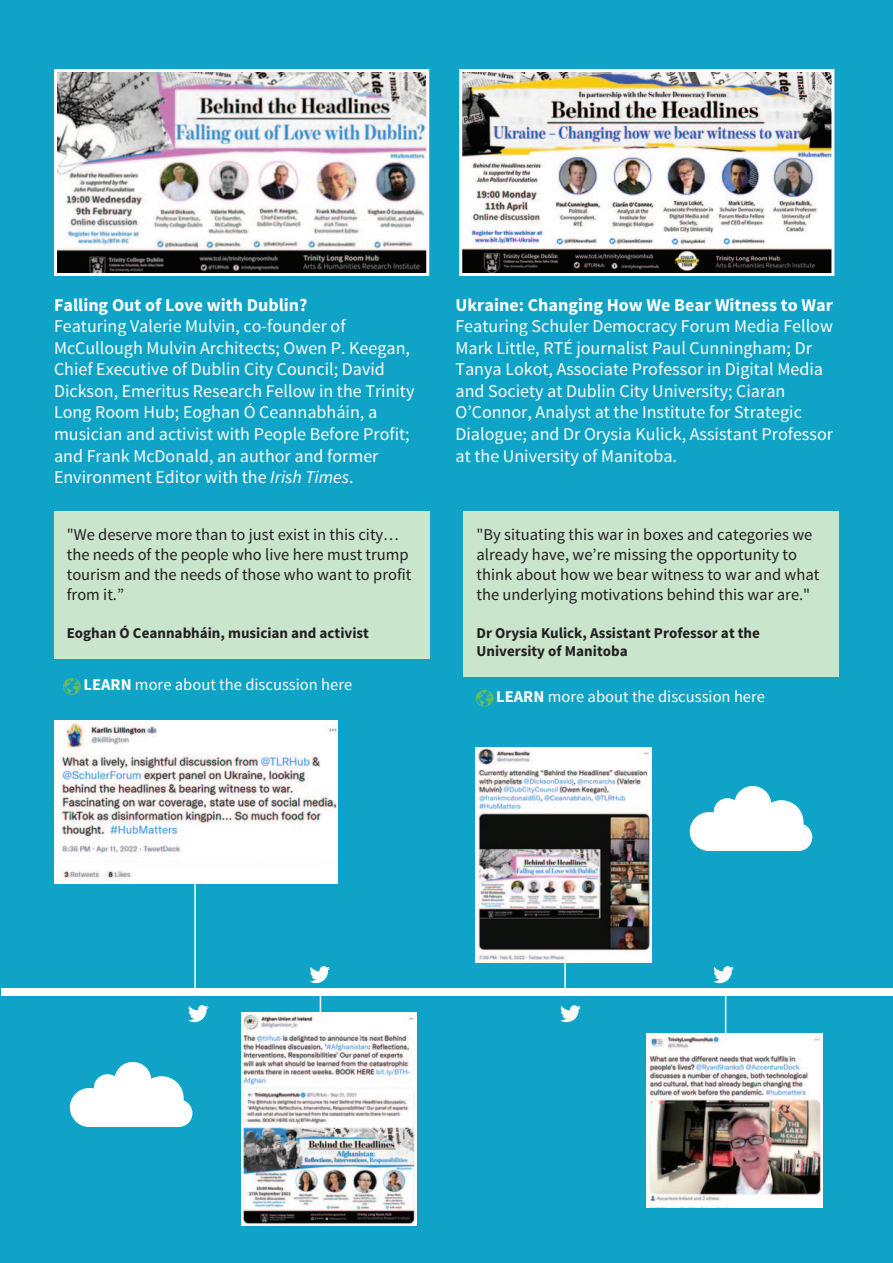
<style>
.page{position:relative;width:893px;height:1263px;background:#fff}
.page>*{position:absolute;margin:0;border:0;box-sizing:border-box;transform-origin:0 0}
.t1{font:18px/21.6px "Source Sans Pro";color:#fff}
.t2{font:700 18px "Source Sans Pro";color:#fff}
.t3{font:16.5px/19.8px "Source Sans Pro";color:#231f20}
.t4{font:16.5px "Source Sans Pro";color:#fff}
.t5{font:700 15px/18px "Source Sans Pro";color:#231f20}
.s1{font-style:italic}
.s2{font-weight:700}
</style>
<div class="page">
<div style="left:0;top:0;width:892px;height:1263px;background:#0ea3c7"></div>
<img style="left:58px;top:73px;width:367px;height:199px">
<div style="left:54px;top:69px;width:375px;height:207px;border:3px solid #fff"></div>
<img style="left:463px;top:73px;width:367px;height:199px">
<div style="left:459px;top:69px;width:375px;height:207px;border:3px solid #fff"></div>
<div style="left:54px;top:511px;width:375px;height:148px;background:#c9e5cc"></div>
<div style="left:464px;top:511px;width:374px;height:166px;background:#c9e5cc"></div>
<img style="left:54px;top:720px;width:284px;height:164px">
<hr style="left:194px;top:860px;width:2px;height:133px;background:#fff">
<hr style="left:320px;top:993px;width:1px;height:133px;background:#fff">
<hr style="left:724px;top:993px;width:2px;height:133px;background:#fff">
<img style="left:242px;top:1012px;width:174px;height:213px">
<img style="left:646px;top:1034px;width:176px;height:174px">
<hr style="left:564px;top:860px;width:2px;height:133px;background:#fff">
<img style="left:476px;top:747px;width:175px;height:216px">
<div style="left:1px;top:988px;width:891px;height:8px;background:#fff"></div>
<svg style="left:70px;top:1062px;width:122px;height:65px"></svg>
<svg style="left:689px;top:786px;width:123px;height:65px"></svg>
<svg style="left:310px;top:966px;width:20px;height:17px"></svg>
<svg style="left:713px;top:966px;width:20px;height:17px"></svg>
<svg style="left:188px;top:1005px;width:20px;height:17px"></svg>
<svg style="left:560px;top:1005px;width:20px;height:17px"></svg>
<svg style="left:63px;top:678px;width:18px;height:17px"></svg>
<svg style="left:475px;top:690px;width:18px;height:17px"></svg>
<p class="t2" style="left:54px;top:298px;width:255px">Falling Out of Love with Dublin?</p>
<p class="t1" style="left:54px;top:317px;width:362px">Featuring Valerie Mulvin, co-founder of McCullough Mulvin Architects; Owen P. Keegan, Chief Executive of Dublin City Council; David Dickson, Emeritus Research Fellow in the Trinity Long Room Hub; Eoghan Ó Ceannabháin, a musician and activist with People Before Profit; and Frank McDonald, an author and former Environment Editor with the <span class="s1">Irish Times</span>.</p>
<p class="t3" style="left:67px;top:526px;width:346px">"We deserve more than to just exist in this city… the needs of the people who live here must trump tourism and the needs of those who want to profit from it.”</p>
<p class="t5" style="left:67px;top:626px;width:303px">Eoghan Ó Ceannabháin, musician and activist</p>
<p class="t4" style="left:84px;top:679px;width:270px"><span class="s2">LEARN</span> more about the discussion here</p>
<p class="t2" style="left:455px;top:298px;width:379px">Ukraine: Changing How We Bear Witness to War</p>
<p class="t1" style="left:455px;top:317px;width:379px">Featuring Schuler Democracy Forum Media Fellow Mark Little, RTÉ journalist Paul Cunningham; Dr Tanya Lokot, Associate Professor in Digital Media and Society at Dublin City University; Ciaran O’Connor, Analyst at the Institute for Strategic Dialogue; and Dr Orysia Kulick, Assistant Professor at the University of Manitoba.</p>
<p class="t3" style="left:476px;top:526px;width:344px">"By situating this war in boxes and categories we already have, we’re missing the opportunity to think about how we bear witness to war and what the underlying motivations behind this war are."</p>
<p class="t5" style="left:476px;top:626px;width:285px">Dr Orysia Kulick, Assistant Professor at the<br>University of Manitoba</p>
<p class="t4" style="left:496px;top:691px;width:270px"><span class="s2">LEARN</span> more about the discussion here</p>
</div>
